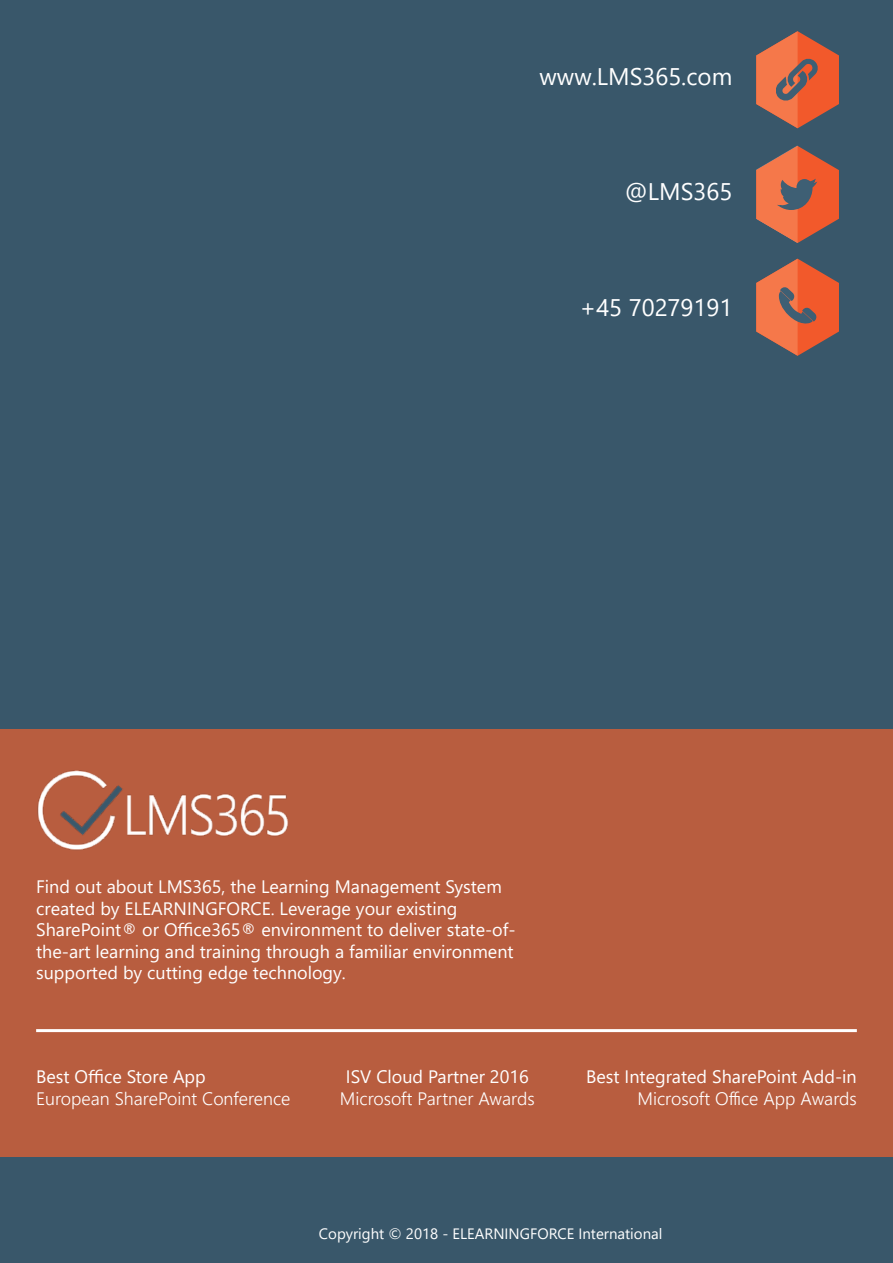
<style>
.page{position:relative;width:893px;height:1263px;background:#fff}
.page>*{position:absolute;margin:0;border:0;box-sizing:border-box;transform-origin:0 0}
.t1{font:24px "Segoe UI";color:#fff}
.t2{font:18px/21.6px "Segoe UI";color:#fff}
.t3{font:300 18px "Segoe UI";color:#fff}
.t4{font:15px "Segoe UI";color:#fff}
</style>
<div class="page">
<div style="left:0;top:0;width:893px;height:1256px;background:#39576a"></div>
<div style="left:0;top:1213px;width:893px;height:50px;background:#39576a"></div>
<div style="left:0;top:729px;width:893px;height:428px;background:#b85d3f"></div>
<img style="left:37px;top:770px;width:252px;height:80px">
<hr style="left:36px;top:1029px;width:821px;height:3px;background:#fff">
<svg style="left:756px;top:146px;width:83px;height:97px"></svg>
<svg style="left:756px;top:259px;width:83px;height:97px"></svg>
<svg style="left:756px;top:31px;width:83px;height:97px"></svg>
<h1 class="t1" style="left:540px;top:54px;width:194px">www.LMS365.com</h1>
<h1 class="t1" style="left:625px;top:169px;width:109px">@LMS365</h1>
<h1 class="t1" style="left:580px;top:285px;width:154px">+45 70279191</h1>
<p class="t2" style="left:36px;top:874px;width:481px">Find out about LMS365, the Learning Management System created by ELEARNINGFORCE. Leverage your existing SharePoint® or Office365® environment to deliver state-of&shy;the-art learning and training through a familiar environment supported by cutting edge technology.</p>
<p class="t2" style="left:36px;top:1065px;width:171px">Best Office Store App</p>
<p class="t3" style="left:36px;top:1082px;width:256px">European SharePoint Conference</p>
<p class="t2" style="left:346px;top:1065px;width:184px">ISV Cloud Partner 2016</p>
<p class="t3" style="left:340px;top:1082px;width:196px">Microsoft Partner Awards</p>
<p class="t2" style="left:586px;top:1065px;width:272px">Best Integrated SharePoint Add-in</p>
<p class="t3" style="left:638px;top:1082px;width:221px">Microsoft Office App Awards</p>
<p class="t4" style="left:319px;top:1220px;width:345px">Copyright © 2018 - ELEARNINGFORCE International</p>
</div>
